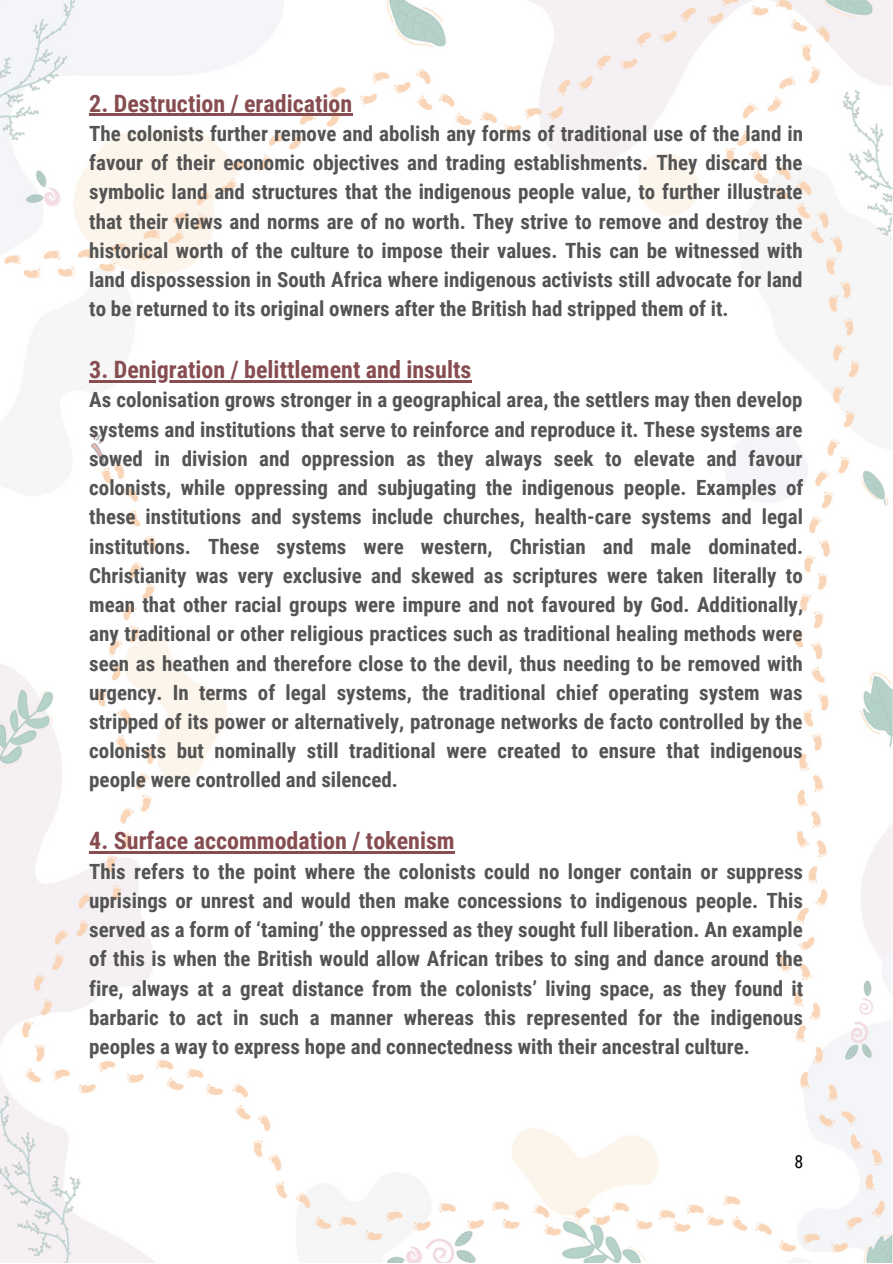
<style>
.page{position:relative;width:893px;height:1264px;background:#fff}
.page>*{position:absolute;margin:0;border:0;box-sizing:border-box;transform-origin:0 0}
.t1{font:700 24px "Roboto Condensed";color:#874d51}
.t2{font:700 21px/29.2px "Roboto Condensed";color:#545454;text-align:justify}
.t3{font:18px "Roboto Condensed";color:#000}
</style>
<div class="page">
<img style="left:0;top:0;width:892px;height:1262px">
<hr style="left:89px;top:114px;width:263px;height:2px;background:#874d51">
<hr style="left:89px;top:380px;width:382px;height:2px;background:#874d51">
<hr style="left:89px;top:851px;width:365px;height:2px;background:#874d51">
<p class="t1" style="left:89px;top:89px;width:264px">2. Destruction / eradication</p>
<p class="t2" style="left:89px;top:119px;width:715px">The colonists further remove and abolish any forms of traditional use of the land in favour of their economic objectives and trading establishments. They discard the symbolic land and structures that the indigenous people value, to further illustrate that their views and norms are of no worth. They strive to remove and destroy the historical worth of the culture to impose their values. This can be witnessed with land dispossession in South Africa where indigenous activists still advocate for land to be returned to its original owners after the British had stripped them of it.</p>
<p class="t1" style="left:89px;top:356px;width:383px">3. Denigration / belittlement and insults</p>
<p class="t2" style="left:89px;top:385px;width:715px">As colonisation grows stronger in a geographical area, the settlers may then develop systems and institutions that serve to reinforce and reproduce it. These systems are sowed in division and oppression as they always seek to elevate and favour colonists, while oppressing and subjugating the indigenous people. Examples of these institutions and systems include churches, health-care systems and legal institutions. These systems were western, Christian and male dominated.<br>Christianity was very exclusive and skewed as scriptures were taken literally to mean that other racial groups were impure and not favoured by God. Additionally, any traditional or other religious practices such as traditional healing methods were seen as heathen and therefore close to the devil, thus needing to be removed with urgency. In terms of legal systems, the traditional chief operating system was stripped of its power or alternatively, patronage networks de facto controlled by the colonists but nominally still traditional were created to ensure that indigenous people were controlled and silenced.</p>
<p class="t1" style="left:89px;top:827px;width:367px">4. Surface accommodation / tokenism</p>
<p class="t2" style="left:89px;top:856px;width:715px">This refers to the point where the colonists could no longer contain or suppress uprisings or unrest and would then make concessions to indigenous people. This served as a form of ‘taming’ the oppressed as they sought full liberation. An example of this is when the British would allow African tribes to sing and dance around the fire, always at a great distance from the colonists’ living space, as they found it barbaric to act in such a manner whereas this represented for the indigenous peoples a way to express hope and connectedness with their ancestral culture.</p>
<p class="t3" style="left:794px;top:1151px;width:10px">8</p>
</div>
